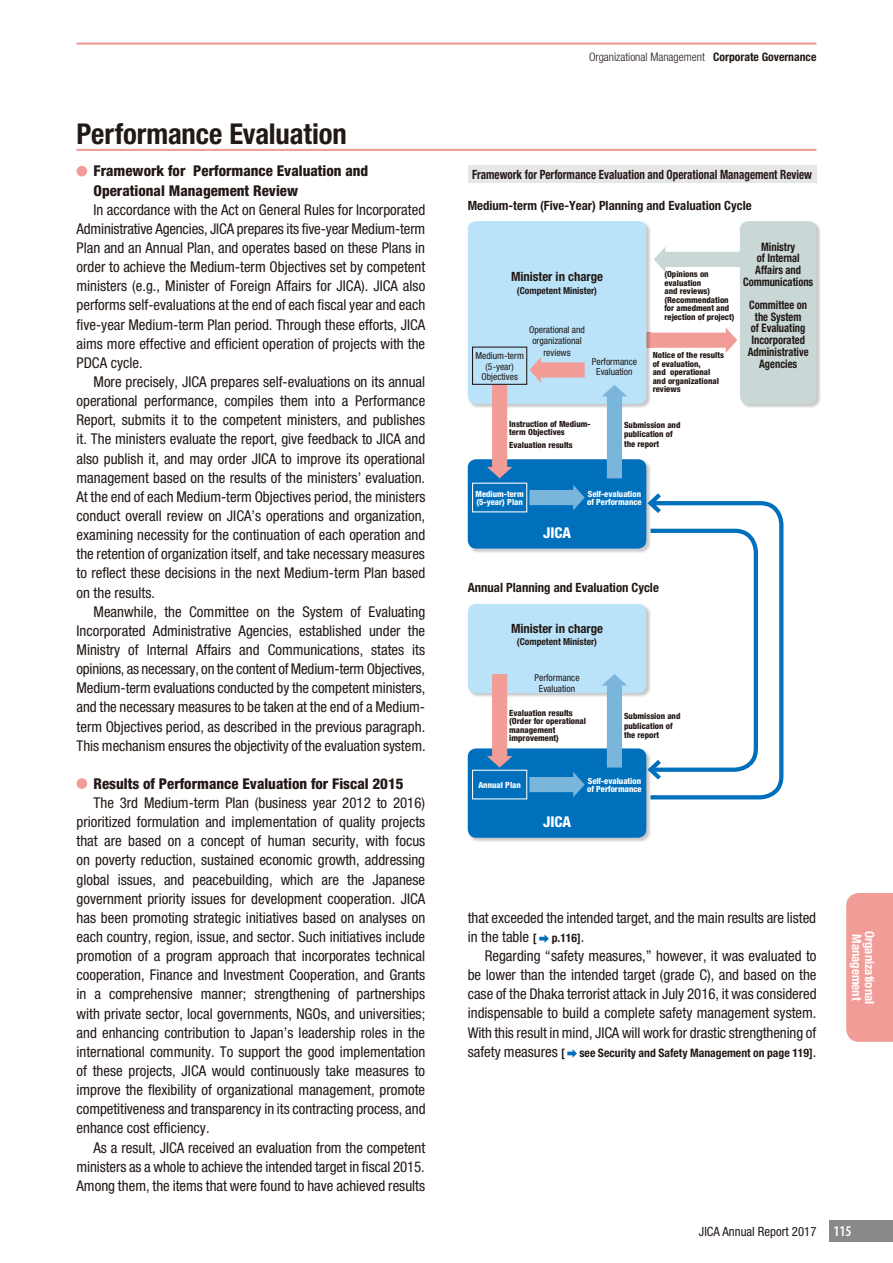
<style>
.page{position:relative;width:893px;height:1263px;background:#fff}
.page>*{position:absolute;margin:0;border:0;box-sizing:border-box;transform-origin:0 0}
.t1{font:700 condensed 28.65px "Helvetica Neue";letter-spacing:-.005em;color:#221815}
.t2{font:condensed 14.85px/19.2px "Helvetica Neue";color:#221815;text-align:justify}
.t3{font:800 condensed 14.85px/19.2px "Helvetica Neue";color:#221815}
.t4{font:800 condensed 14.85px "Helvetica Neue";color:#fff}
.t5{font:700 condensed 12.75px "Helvetica Neue";color:#221815}
.t6{font:700 condensed 12.75px "Helvetica Neue";color:#221815;scale:.87 1}
.t7{font:700 condensed 12.75px "Helvetica Neue";color:#fff}
.t8{font:condensed 12.75px "Helvetica Neue";color:#221815}
.t9{font:700 condensed 11.7px/11.7px "Helvetica Neue";color:#221815;text-align:center;scale:.9 1}
.t10{font:700 condensed 11.7px "Helvetica Neue";color:#221815}
.t11{font:300 condensed 11.7px "Helvetica Neue";color:#221815}
.t12{font:condensed 9.6px/10.6px "Helvetica Neue";color:#221815;text-align:center}
.t13{font:700 condensed 9.6px "Helvetica Neue";color:#221815}
.t14{font:800 condensed 8.55px/8.6px "Helvetica Neue";color:#221815}
.t15{font:800 condensed 8.55px/8.6px "Helvetica Neue";color:#fff}
.s1{font-weight:700}
.s2{font-weight:700;font-size:11.7px}
.s3{font-weight:400;font-size:14.85px}
.s4{font-family:"Myriad Pro";font-weight:600;font-size:14.85px;color:#fff}
</style>
<div class="page">
<div style="left:846px;top:893px;width:47px;height:149px;background:#f19c97"></div>
<hr style="left:77px;top:149px;width:739px;height:2px;background:#f19c97">
<div style="left:77px;top:166px;width:10px;height:10px;background:#f19c97;border-radius:50%"></div>
<div style="left:77px;top:778px;width:10px;height:11px;background:#f19c97;border-radius:50%"></div>
<svg style="left:539px;top:934px;width:10px;height:9px"></svg>
<svg style="left:567px;top:1049px;width:10px;height:9px"></svg>
<img style="left:467px;top:604px;width:177px;height:93px">
<div style="left:468px;top:604px;width:178px;height:89px;background:#bae3f9;border-radius:9px"></div>
<svg style="left:654px;top:247px;width:86px;height:25px"></svg>
<svg style="left:651px;top:327px;width:86px;height:26px"></svg>
<div style="left:468px;top:166px;width:348px;height:17px;background:#e6e6e6"></div>
<img style="left:467px;top:748px;width:184px;height:94px">
<div style="left:468px;top:748px;width:178px;height:90px;background:#006fbc;border-radius:9px"></div>
<img style="left:467px;top:459px;width:184px;height:94px">
<div style="left:468px;top:459px;width:178px;height:90px;background:#006fbc;border-radius:9px"></div>
<div style="left:472px;top:770px;width:55px;height:29px;border:1px solid #fff"></div>
<div style="left:472px;top:483px;width:55px;height:29px;border:1px solid #fff"></div>
<img style="left:467px;top:221px;width:184px;height:187px">
<img style="left:646px;top:333px;width:5px;height:15px">
<div style="left:468px;top:221px;width:178px;height:183px;background:#bae3f9;border-radius:9px"></div>
<svg style="left:487px;top:674px;width:25px;height:93px"></svg>
<svg style="left:487px;top:385px;width:25px;height:93px"></svg>
<svg style="left:602px;top:674px;width:25px;height:93px"></svg>
<svg style="left:602px;top:385px;width:25px;height:93px"></svg>
<div style="left:472px;top:347px;width:55px;height:38px;border:1px solid #221815"></div>
<svg style="left:529px;top:357px;width:56px;height:26px"></svg>
<svg style="left:529px;top:485px;width:56px;height:25px"></svg>
<svg style="left:529px;top:772px;width:56px;height:25px"></svg>
<img style="left:740px;top:221px;width:81px;height:187px">
<div style="left:740px;top:221px;width:76px;height:183px;background:#c9d8d7;border-radius:9px"></div>
<svg style="left:644px;top:489px;width:140px;height:312px"></svg>
<hr style="left:77px;top:43px;width:739px;height:2px;background:#f19c97">
<div style="left:829px;top:1220px;width:64px;height:22px;background:#898989"></div>
<h1 class="t1" style="left:77px;top:116px;width:272px">Performance Evaluation</h1>
<p class="t3" style="left:94px;top:161px;width:276px">Framework for Performance Evaluation and<br>Operational Management Review</p>
<p class="t2" style="left:77px;top:200px;width:350px;text-indent:17px">In accordance with the Act on General Rules for Incorporated Administrative Agencies, JICA prepares its five-year Medium-term Plan and an Annual Plan, and operates based on these Plans in order to achieve the Medium-term Objectives set by competent ministers (e.g., Minister of Foreign Affairs for JICA). JICA also performs self-evaluations at the end of each fiscal year and each five-year Medium-term Plan period. Through these efforts, JICA aims more effective and efficient operation of projects with the PDCA cycle.</p>
<p class="t2" style="left:77px;top:372px;width:351px;text-indent:17px">More precisely, JICA prepares self-evaluations on its annual operational performance, compiles them into a Performance Report, submits it to the competent ministers, and publishes it. The ministers evaluate the report, give feedback to JICA and also publish it, and may order JICA to improve its operational management based on the results of the ministers’ evaluation.<br>At the end of each Medium-term Objectives period, the ministers conduct overall review on JICA’s operations and organization, examining necessity for the continuation of each operation and the retention of organization itself, and take necessary measures to reflect these decisions in the next Medium-term Plan based on the results.</p>
<p class="t2" style="left:77px;top:602px;width:351px;text-indent:17px">Meanwhile, the Committee on the System of Evaluating Incorporated Administrative Agencies, established under the Ministry of Internal Affairs and Communications, states its opinions, as necessary, on the content of Medium-term Objectives, Medium-term evaluations conducted by the competent ministers, and the necessary measures to be taken at the end of a Medium&shy;term Objectives period, as described in the previous paragraph.<br>This mechanism ensures the objectivity of the evaluation system.</p>
<p class="t3" style="left:94px;top:774px;width:311px">Results of Performance Evaluation for Fiscal 2015</p>
<p class="t2" style="left:77px;top:793px;width:350px;text-indent:17px">The 3rd Medium-term Plan (business year 2012 to 2016) prioritized formulation and implementation of quality projects that are based on a concept of human security, with focus on poverty reduction, sustained economic growth, addressing global issues, and peacebuilding, which are the Japanese government priority issues for development cooperation. JICA has been promoting strategic initiatives based on analyses on each country, region, issue, and sector. Such initiatives include promotion of a program approach that incorporates technical cooperation, Finance and Investment Cooperation, and Grants in a comprehensive manner; strengthening of partnerships with private sector, local governments, NGOs, and universities; and enhancing contribution to Japan’s leadership roles in the international community. To support the good implementation of these projects, JICA would continuously take measures to improve the flexibility of organizational management, promote competitiveness and transparency in its contracting process, and enhance cost efficiency.</p>
<p class="t2" style="left:77px;top:1137px;width:350px;text-indent:17px">As a result, JICA received an evaluation from the competent ministers as a whole to achieve the intended target in fiscal 2015.<br>Among them, the items that were found to have achieved results</p>
<p class="t11" style="left:589px;top:50px;width:229px">Organizational Management <span class="s1">Corporate Governance</span></p>
<p class="t6" style="left:472px;top:167px;width:392px">Framework for Performance Evaluation and Operational Management Review</p>
<p class="t5" style="left:468px;top:197px;width:285px">Medium-term (Five-Year) Planning and Evaluation Cycle</p>
<p class="t5" style="left:511px;top:269px;width:94px">Minister in charge</p>
<p class="t13" style="left:517px;top:285px;width:82px">(Competent Minister)</p>
<p class="t12" style="left:529px;top:323px;width:57px;line-height:11.7px">Operational and organizational reviews</p>
<p class="t12" style="left:475px;top:350px;width:50px">Medium-term (5-year)<br>Objectives</p>
<p class="t12" style="left:592px;top:356px;width:47px">Performance<br>Evaluation</p>
<p class="t14" style="left:664px;top:270px;width:71px">(Opinions on evaluation<br>and reviews) (Recommendation for amedment and rejection of project)</p>
<p class="t14" style="left:653px;top:351px;width:73px">Notice of the results of evaluation,<br>and operational and organizational reviews</p>
<p class="t9" style="left:743px;top:240px;width:80px">Ministry<br>of Internal<br>Affairs and<br>Communications</p>
<p class="t9" style="left:748px;top:299px;width:69px">Committee on the System<br>of Evaluating<br>Incorporated<br>Administrative<br>Agencies</p>
<p class="t14" style="left:509px;top:419px;width:83px">Instruction of Medium&shy;term Objectives</p>
<p class="t14" style="left:509px;top:441px;width:65px">Evaluation results</p>
<p class="t14" style="left:624px;top:420px;width:58px;line-height:9.6px">Submission and publication of the report</p>
<p class="t15" style="left:475px;top:489px;width:50px">Medium-term (5-year) Plan</p>
<p class="t4" style="left:543px;top:523px;width:30px">JICA</p>
<p class="t15" style="left:587px;top:489px;width:56px">Self-evaluation of Performance</p>
<p class="t5" style="left:468px;top:580px;width:193px">Annual Planning and Evaluation Cycle</p>
<p class="t5" style="left:511px;top:620px;width:94px">Minister in charge</p>
<p class="t13" style="left:517px;top:636px;width:82px">(Competent Minister)</p>
<p class="t12" style="left:534px;top:672px;width:47px">Performance<br>Evaluation</p>
<p class="t14" style="left:509px;top:708px;width:78px">Evaluation results (Order for operational management improvement)</p>
<p class="t14" style="left:624px;top:711px;width:58px;line-height:9.6px">Submission and publication of the report</p>
<p class="t15" style="left:478px;top:781px;width:44px">Annual Plan</p>
<p class="t4" style="left:543px;top:813px;width:30px">JICA</p>
<p class="t15" style="left:587px;top:776px;width:56px">Self-evaluation of Performance</p>
<p class="t2" style="left:468px;top:908px;width:350px">that exceeded the intended target, and the main results are listed in the table <span class="s2">[</span></p>
<p class="t10" style="left:552px;top:931px;width:34px">p.116]<span class="s3">.</span></p>
<p class="t2" style="left:468px;top:946px;width:350px;text-indent:17px">Regarding “safety measures,” however, it was evaluated to be lower than the intended target (grade C), and based on the case of the Dhaka terrorist attack in July 2016, it was considered indispensable to build a complete safety management system.<br>With this result in mind, JICA will work for drastic strengthening of safety measures <span class="s2">[</span></p>
<p class="t10" style="left:579px;top:1045px;width:238px">see Security and Safety Management on page 119]<span class="s3">.</span></p>
<p class="t7" style="left:864px;top:934px;width:68px;rotate:90deg">Management</p>
<p class="t7" style="left:877px;top:931px;width:75px;rotate:90deg">Organizational</p>
<p class="t8" style="left:699px;top:1224px;width:154px">JICA Annual Report 2017 <span class="s4">115</span></p>
</div>
